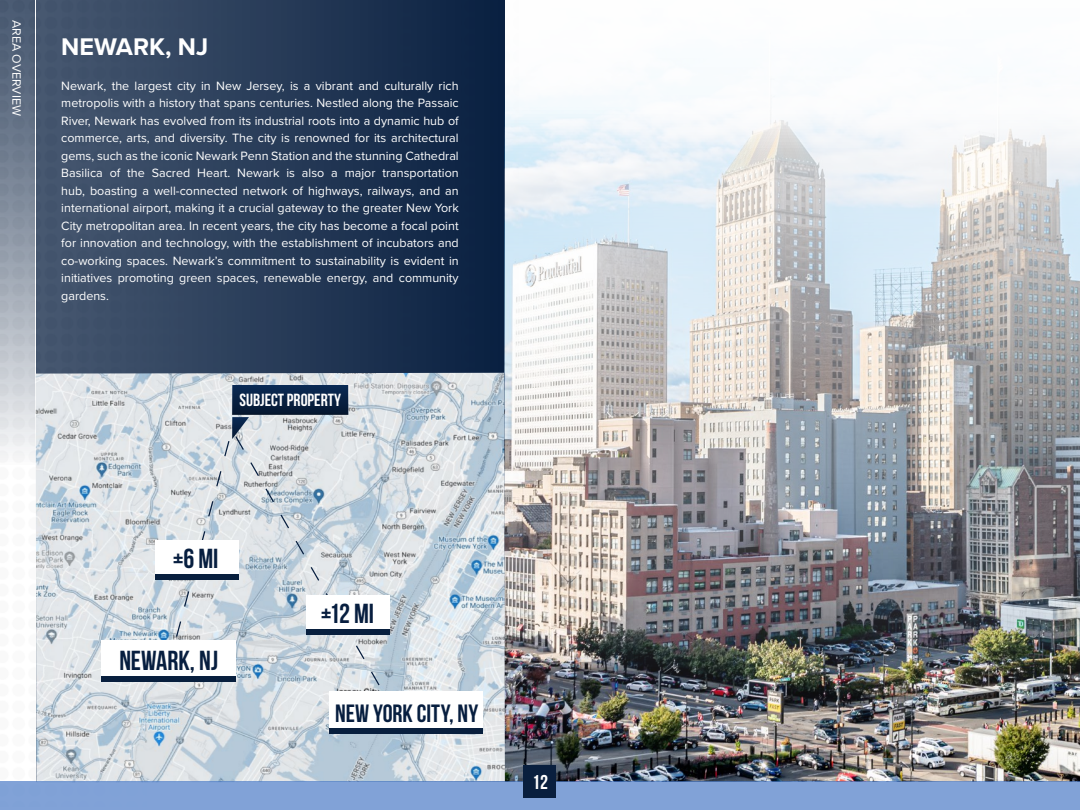
<style>
.page{position:relative;width:1080px;height:810px;background:#fff}
.page>*{position:absolute;margin:0;border:0;box-sizing:border-box;transform-origin:0 0}
.t1{font:700 27.5px "Bebas Neue";letter-spacing:-.01em;color:#071e3f}
.t2{font:700 25px "Bebas Neue";color:#071e3f}
.t3{font:700 25px "Proxima Nova";color:#fff}
.t4{font:700 20px "Bebas Neue";color:#fff}
.t5{font:700 17.62px "Bebas Neue";color:#fff}
.t6{font:12.5px/17.5px "Proxima Nova";color:#fff;text-align:justify}
</style>
<div class="page">
<img style="left:522px;top:95px;width:558px;height:686px">
<img style="left:0;top:0;width:522px;height:781px">
<img style="left:36px;top:373px;width:469px;height:408px">
<div style="left:101px;top:641px;width:134px;height:36px;background:#fff"></div>
<div style="left:101px;top:677px;width:134px;height:5px;background:#081f3e"></div>
<svg style="left:175px;top:385px;width:173px;height:253px;background:#adb7c1"></svg>
<div style="left:155px;top:540px;width:83px;height:34px;background:#fff"></div>
<div style="left:155px;top:574px;width:83px;height:6px;background:#081f3e"></div>
<div style="left:329px;top:692px;width:153px;height:36px;background:#fff"></div>
<div style="left:329px;top:728px;width:153px;height:6px;background:#081f3e"></div>
<svg style="left:234px;top:435px;width:147px;height:252px;background:#ccd5dd"></svg>
<div style="left:306px;top:595px;width:84px;height:34px;background:#fff"></div>
<div style="left:306px;top:629px;width:84px;height:6px;background:#081f3e"></div>
<div style="left:0;top:781px;width:1080px;height:29px;background:#81a2d7"></div>
<div style="left:524px;top:765px;width:32px;height:32px;background:#091f3e"></div>
<p class="t6" style="left:26px;top:20px;width:97px;rotate:90deg">AREA OVERVIEW</p>
<h2 class="t3" style="left:61px;top:28px;width:148px">NEWARK, NJ</h2>
<p class="t6" style="left:61px;top:76px;width:399px">Newark, the largest city in New Jersey, is a vibrant and culturally rich metropolis with a history that spans centuries. Nestled along the Passaic River, Newark has evolved from its industrial roots into a dynamic hub of commerce, arts, and diversity. The city is renowned for its architectural gems, such as the iconic Newark Penn Station and the stunning Cathedral Basilica of the Sacred Heart. Newark is also a major transportation hub, boasting a well-connected network of highways, railways, and an international airport, making it a crucial gateway to the greater New York City metropolitan area. In recent years, the city has become a focal point for innovation and technology, with the establishment of incubators and co-working spaces. Newark’s commitment to sustainability is evident in initiatives promoting green spaces, renewable energy, and community gardens.</p>
<h3 class="t5" style="left:239px;top:390px;width:103px">SUBJECT PROPERTY</h3>
<h1 class="t1" style="left:173px;top:543px;width:47px">±6 MI</h1>
<h1 class="t1" style="left:119px;top:646px;width:100px">NEWARK, NJ</h1>
<h1 class="t1" style="left:321px;top:598px;width:55px">±12 MI</h1>
<h2 class="t2" style="left:335px;top:700px;width:145px">NEW YORK CITY, NY</h2>
<h3 class="t4" style="left:532px;top:771px;width:17px">12</h3>
</div>
